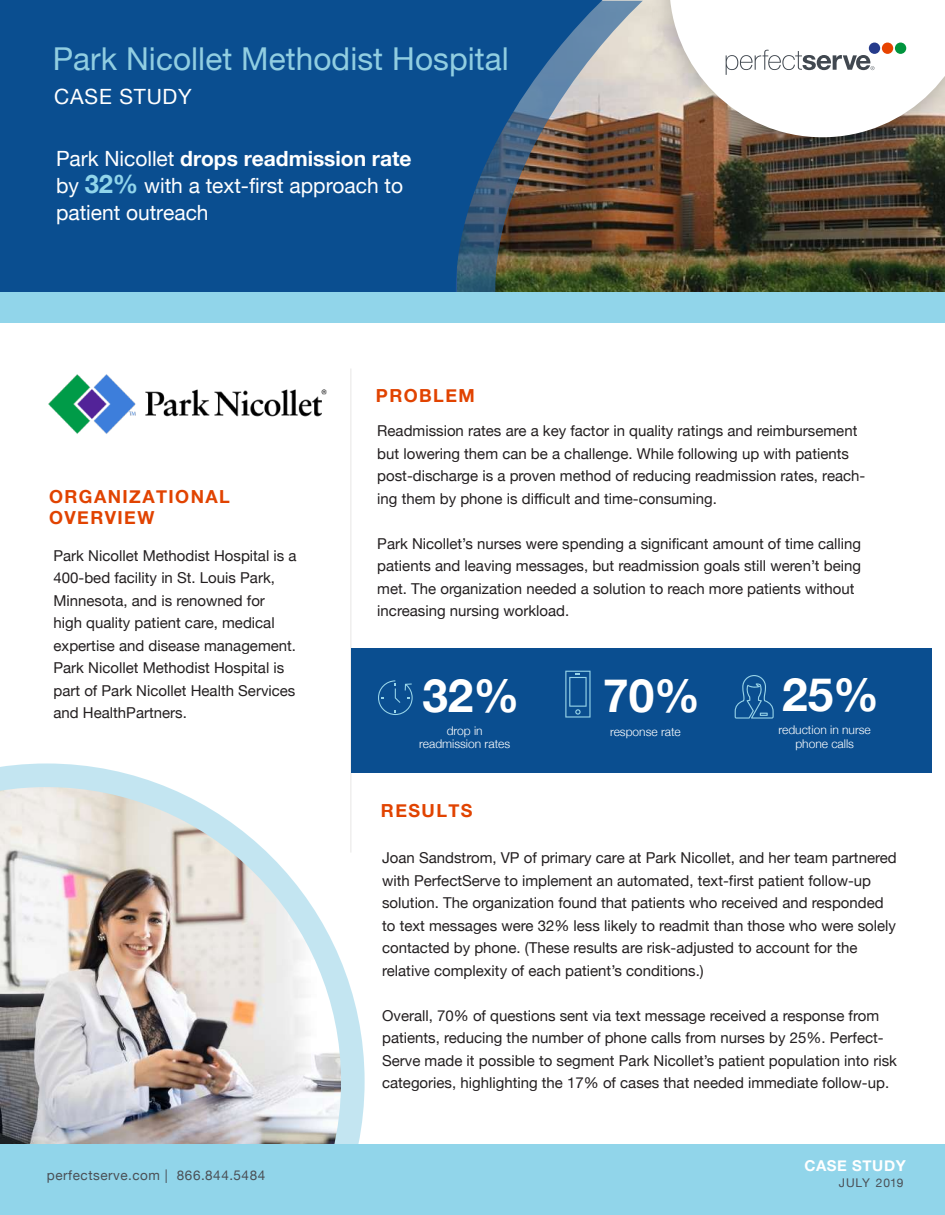
<style>
.page{position:relative;width:945px;height:1215px;background:#fff}
.page>*{position:absolute;margin:0;border:0;box-sizing:border-box;transform-origin:0 0}
.t1{font:700 45.9px "Helvetica Neue";color:#fff}
.t2{font:31.5px "Helvetica Neue";letter-spacing:.005em;color:#91cee1}
.t3{font:21px/27px "Helvetica Neue";color:#fff}
.t4{font:21px "Helvetica Neue";letter-spacing:.04em;color:#fff}
.t5{font:700 18px/21.6px "Helvetica Neue";letter-spacing:.08em;color:#e14301}
.t6{font:15px/22.5px "Helvetica Neue";color:#231f20}
.t7{font:700 15px "Helvetica Neue";letter-spacing:.04em;color:#fff}
.t8{font:13.5px "Helvetica Neue";letter-spacing:.04em;color:#4a4f55}
.t9{font:300 12px/13.5px "Helvetica Neue";color:#fff;text-align:center}
.t10{font:12px "Helvetica Neue";letter-spacing:.04em;color:#4a4f55}
.s1{font-weight:700}
.s2{font-weight:700;font-size:25.5px;color:#91d5ea}
</style>
<div class="page">
<img style="left:643px;top:170px;width:302px;height:122px">
<img style="left:603px;top:0;width:40px;height:292px">
<svg style="left:0;top:0;width:603px;height:292px;fill:#0a4e90"></svg>
<div style="left:0;top:292px;width:945px;height:31px;background:#91d5ea"></div>
<hr style="left:351px;top:368px;width:1px;height:485px;background:#d1cfcc">
<img style="left:638px;top:0;width:307px;height:170px">
<img style="left:48px;top:374px;width:279px;height:60px">
<div style="left:351px;top:648px;width:581px;height:125px;background:#0a4e90"></div>
<svg style="left:378px;top:680px;width:35px;height:35px"></svg>
<svg style="left:565px;top:671px;width:26px;height:47px"></svg>
<svg style="left:669px;top:0;width:276px;height:137px"></svg>
<svg style="left:735px;top:675px;width:39px;height:44px"></svg>
<svg style="left:0;top:763px;width:365px;height:381px"></svg>
<img style="left:0;top:787px;width:341px;height:357px">
<div style="left:0;top:1144px;width:945px;height:71px;background:#91d5ea"></div>
<h2 class="t2" style="left:53px;top:36px;width:458px">Park Nicollet Methodist Hospital</h2>
<h3 class="t4" style="left:54px;top:81px;width:139px">CASE STUDY</h3>
<h3 class="t3" style="left:56px;top:146px;width:357px">Park Nicollet <span class="s1">drops readmission rate </span>by <span class="s2">32%</span> with a text-first approach to patient outreach</h3>
<p class="t5" style="left:49px;top:486px;width:182px">ORGANIZATIONAL<br>OVERVIEW</p>
<p class="t6" style="left:54px;top:545px;width:245px">Park Nicollet Methodist Hospital is a 400-bed facility in St. Louis Park, Minnesota, and is renowned for high quality patient care, medical expertise and disease management.<br>Park Nicollet Methodist Hospital is part of Park Nicollet Health Services and HealthPartners.</p>
<p class="t8" style="left:47px;top:1165px;width:220px">perfectserve.com | 866.844.5484</p>
<p class="t5" style="left:376px;top:385px;width:100px">PROBLEM</p>
<p class="t6" style="left:377px;top:421px;width:490px">Readmission rates are a key factor in quality ratings and reimbursement but lowering them can be a challenge. While following up with patients post-discharge is a proven method of reducing readmission rates, reach&shy;ing them by phone is difficult and time-consuming.</p>
<p class="t6" style="left:377px;top:533px;width:485px">Park Nicollet’s nurses were spending a significant amount of time calling patients and leaving messages, but readmission goals still weren’t being met. The organization needed a solution to reach more patients without increasing nursing workload.</p>
<h1 class="t1" style="left:422px;top:660px;width:99px">32%</h1>
<p class="t9" style="left:419px;top:723px;width:92px">drop in readmission rates</p>
<h1 class="t1" style="left:603px;top:659px;width:99px">70%</h1>
<p class="t9" style="left:610px;top:724px;width:72px">response rate</p>
<h1 class="t1" style="left:782px;top:659px;width:99px">25%</h1>
<p class="t9" style="left:779px;top:722px;width:94px">reduction in nurse phone calls</p>
<p class="t5" style="left:381px;top:800px;width:93px">RESULTS</p>
<p class="t6" style="left:382px;top:848px;width:516px">Joan Sandstrom, VP of primary care at Park Nicollet, and her team partnered with PerfectServe to implement an automated, text-first patient follow-up solution. The organization found that patients who received and responded to text messages were 32% less likely to readmit than those who were solely contacted by phone. (These results are risk-adjusted to account for the relative complexity of each patient’s conditions.)</p>
<p class="t6" style="left:382px;top:1005px;width:516px">Overall, 70% of questions sent via text message received a response from patients, reducing the number of phone calls from nurses by 25%. Perfect-Serve made it possible to segment Park Nicollet’s patient population into risk categories, highlighting the 17% of cases that needed immediate follow-up.</p>
<p class="t7" style="left:804px;top:1154px;width:103px">CASE STUDY</p>
<p class="t10" style="left:839px;top:1174px;width:66px">JULY 2019</p>
</div>
